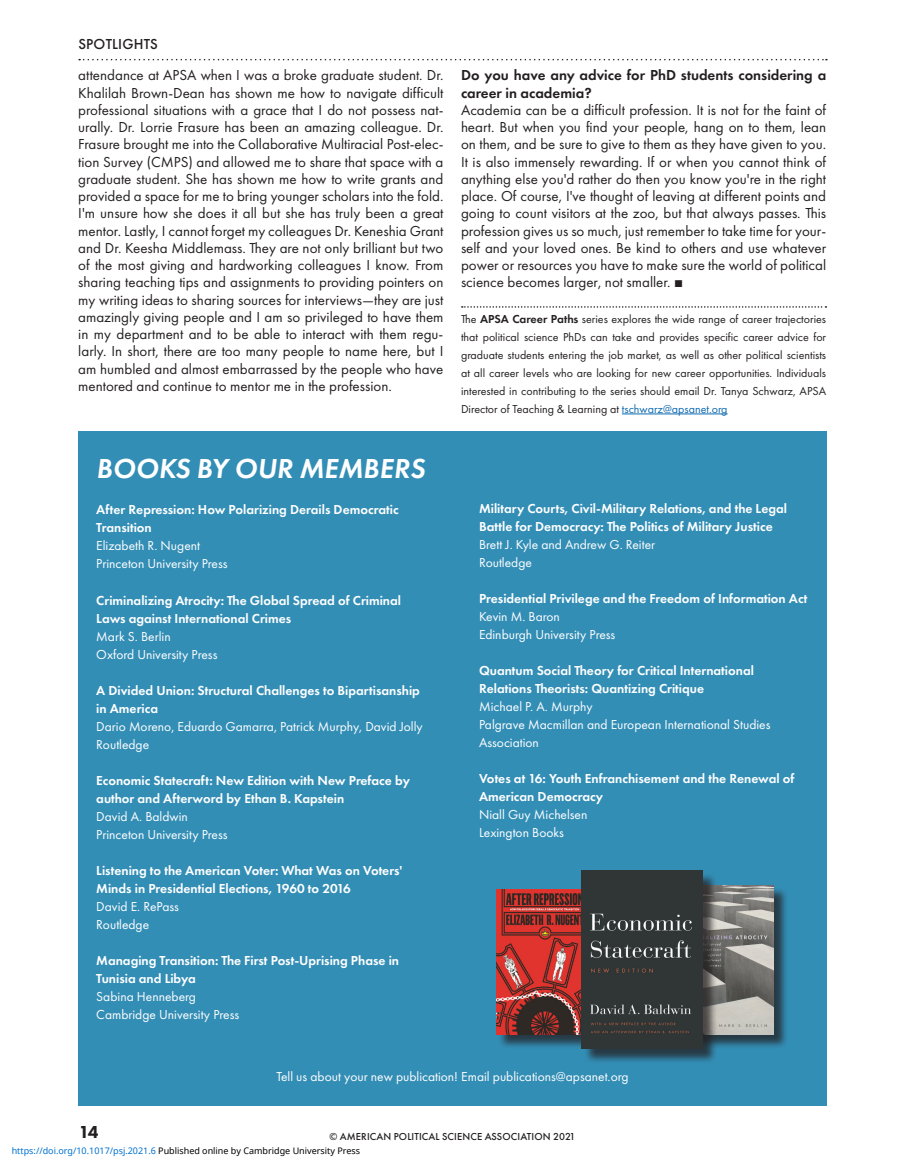
<style>
.page{position:relative;width:905px;height:1175px;background:#fff}
.page>*{position:absolute;margin:0;border:0;box-sizing:border-box;transform-origin:0 0}
.t1{font:italic 600 28.5px "Futura PT";color:#fff}
.t2{font:800 18px "Futura PT";color:#231f20}
.t3{font:15px/17.2px "Futura PT";color:#231f20;text-align:justify}
.t4{font:600 15px/17.2px "Futura PT";color:#231f20}
.t5{font:500 15px "Futura PT";letter-spacing:.01em;color:#231f20}
.t6{font:600 13.5px/18px "Futura PT";color:#fff}
.t7{font:13.5px/18px "Futura PT";color:#fff}
.t8{font:12px/18px "Futura PT";color:#231f20;text-align:justify}
.t9{font:500 10.5px "Futura PT";letter-spacing:.01em;color:#231f20}
.t10{font:9px "Noto Sans";color:#000}
.s1{font-family:"Times New Roman"}
.s2{font-weight:600}
.s3{color:#0f6ab0}
.s4{color:#0172cf}
</style>
<div class="page">
<svg style="left:79px;top:59px;width:747px;height:1px"></svg>
<svg style="left:462px;top:306px;width:364px;height:2px"></svg>
<hr style="left:622px;top:413px;width:105px;height:1px;background:#0f6ab0">
<div style="left:78px;top:431px;width:748px;height:674px;background:#338eb6"></div>
<div style="left:497px;top:891px;width:111px;height:158px;background:#231f20;opacity:.75"></div>
<img style="left:496px;top:889px;width:86px;height:145px">
<div style="left:676px;top:886px;width:113px;height:163px;background:#231f20;opacity:.75"></div>
<img style="left:717px;top:885px;width:56px;height:149px">
<div style="left:583px;top:872px;width:134px;height:191px;background:#231f20;opacity:.75"></div>
<img style="left:582px;top:871px;width:120px;height:177px">
<p class="t5" style="left:78px;top:35px;width:81px">SPOTLIGHTS</p>
<p class="t3" style="left:78px;top:67px;width:367px">attendance at APSA when I was a broke graduate student. Dr.<br>Khalilah Brown-Dean has shown me how to navigate difficult professional situations with a grace that I do not possess nat&shy;urally. Dr. Lorrie Frasure has been an amazing colleague. Dr.<br>Frasure brought me into the Collaborative Multiracial Post-elec&shy;tion Survey (CMPS) and allowed me to share that space with a graduate student. She has shown me how to write grants and provided a space for me to bring younger scholars into the fold.<br>I'm unsure how she does it all but she has truly been a great mentor. Lastly, I cannot forget my colleagues Dr. Keneshia Grant and Dr. Keesha Middlemass. They are not only brilliant but two of the most giving and hardworking colleagues I know. From sharing teaching tips and assignments to providing pointers on my writing ideas to sharing sources for interviews—they are just amazingly giving people and I am so privileged to have them in my department and to be able to interact with them regu&shy;larly. In short, there are too many people to name here, but I am humbled and almost embarrassed by the people who have mentored and continue to mentor me in the profession.</p>
<p class="t4" style="left:461px;top:67px;width:366px">Do you have any advice for PhD students considering a career in academia?</p>
<p class="t3" style="left:461px;top:101px;width:367px">Academia can be a difficult profession. It is not for the faint of heart. But when you find your people, hang on to them, lean on them, and be sure to give to them as they have given to you.<br>It is also immensely rewarding. If or when you cannot think of anything else you'd rather do then you know you're in the right place. Of course, I've thought of leaving at different points and going to count visitors at the zoo, but that always passes. This profession gives us so much, just remember to take time for your&shy;self and your loved ones. Be kind to others and use whatever power or resources you have to make sure the world of political science becomes larger, not smaller. <span class="s1">■</span></p>
<p class="t8" style="left:461px;top:309px;width:366px">The <span class="s2">APSA Career Paths</span> series explores the wide range of career trajectories that political science PhDs can take and provides specific career advice for graduate students entering the job market, as well as other political scientists at all career levels who are looking for new career opportunities. Individuals interested in contributing to the series should email Dr. Tanya Schwarz, APSA Director of Teaching &amp; Learning at <span class="s3">tschwarz@apsanet.org</span></p>
<h1 class="t1" style="left:96px;top:450px;width:330px">BOOKS BY OUR MEMBERS</h1>
<p class="t6" style="left:96px;top:501px;width:304px">After Repression: How Polarizing Derails Democratic<br>Transition</p>
<p class="t7" style="left:96px;top:537px;width:133px">Elizabeth R. Nugent<br>Princeton University Press</p>
<p class="t6" style="left:96px;top:591px;width:306px">Criminalizing Atrocity: The Global Spread of Criminal<br>Laws against International Crimes</p>
<p class="t7" style="left:96px;top:627px;width:123px">Mark S. Berlin<br>Oxford University Press</p>
<p class="t6" style="left:96px;top:681px;width:325px">A Divided Union: Structural Challenges to Bipartisanship in America</p>
<p class="t7" style="left:96px;top:717px;width:328px">Dario Moreno, Eduardo Gamarra, Patrick Murphy, David Jolly<br>Routledge</p>
<p class="t6" style="left:96px;top:771px;width:315px">Economic Statecraft: New Edition with New Preface by author and Afterword by Ethan B. Kapstein</p>
<p class="t7" style="left:96px;top:807px;width:133px">David A. Baldwin<br>Princeton University Press</p>
<p class="t6" style="left:96px;top:861px;width:307px">Listening to the American Voter: What Was on Voters'<br>Minds in Presidential Elections, 1960 to 2016</p>
<p class="t7" style="left:96px;top:897px;width:84px">David E. RePass<br>Routledge</p>
<p class="t6" style="left:96px;top:951px;width:304px">Managing Transition: The First Post-Uprising Phase in<br>Tunisia and Libya</p>
<p class="t7" style="left:96px;top:987px;width:144px">Sabina Henneberg<br>Cambridge University Press</p>
<p class="t6" style="left:479px;top:499px;width:309px">Military Courts, Civil-Military Relations, and the Legal<br>Battle for Democracy: The Politics of Military Justice</p>
<p class="t7" style="left:479px;top:535px;width:178px">Brett J. Kyle and Andrew G. Reiter<br>Routledge</p>
<p class="t6" style="left:479px;top:589px;width:330px">Presidential Privilege and the Freedom of Information Act</p>
<p class="t7" style="left:479px;top:607px;width:138px">Kevin M. Baron<br>Edinburgh University Press</p>
<p class="t6" style="left:479px;top:661px;width:276px">Quantum Social Theory for Critical International<br>Relations Theorists: Quantizing Critique</p>
<p class="t7" style="left:479px;top:697px;width:293px">Michael P. A. Murphy<br>Palgrave Macmillan and European International Studies<br>Association</p>
<p class="t6" style="left:479px;top:769px;width:317px">Votes at 16: Youth Enfranchisement and the Renewal of<br>American Democracy</p>
<p class="t7" style="left:479px;top:805px;width:110px">Niall Guy Michelsen<br>Lexington Books</p>
<p class="t2" style="left:79px;top:1120px;width:21px">14</p>
<p class="t7" style="left:276px;top:1067px;width:353px">Tell us about your new publication! Email publications@apsanet.org</p>
<p class="t9" style="left:329px;top:1130px;width:247px">© AMERICAN POLITICAL SCIENCE ASSOCIATION 2021</p>
<p class="t10" style="left:12px;top:1143px;width:350px"><span class="s4">https://doi.org/10.1017/psj.2021.6</span> Published online by Cambridge University Press</p>
</div>
